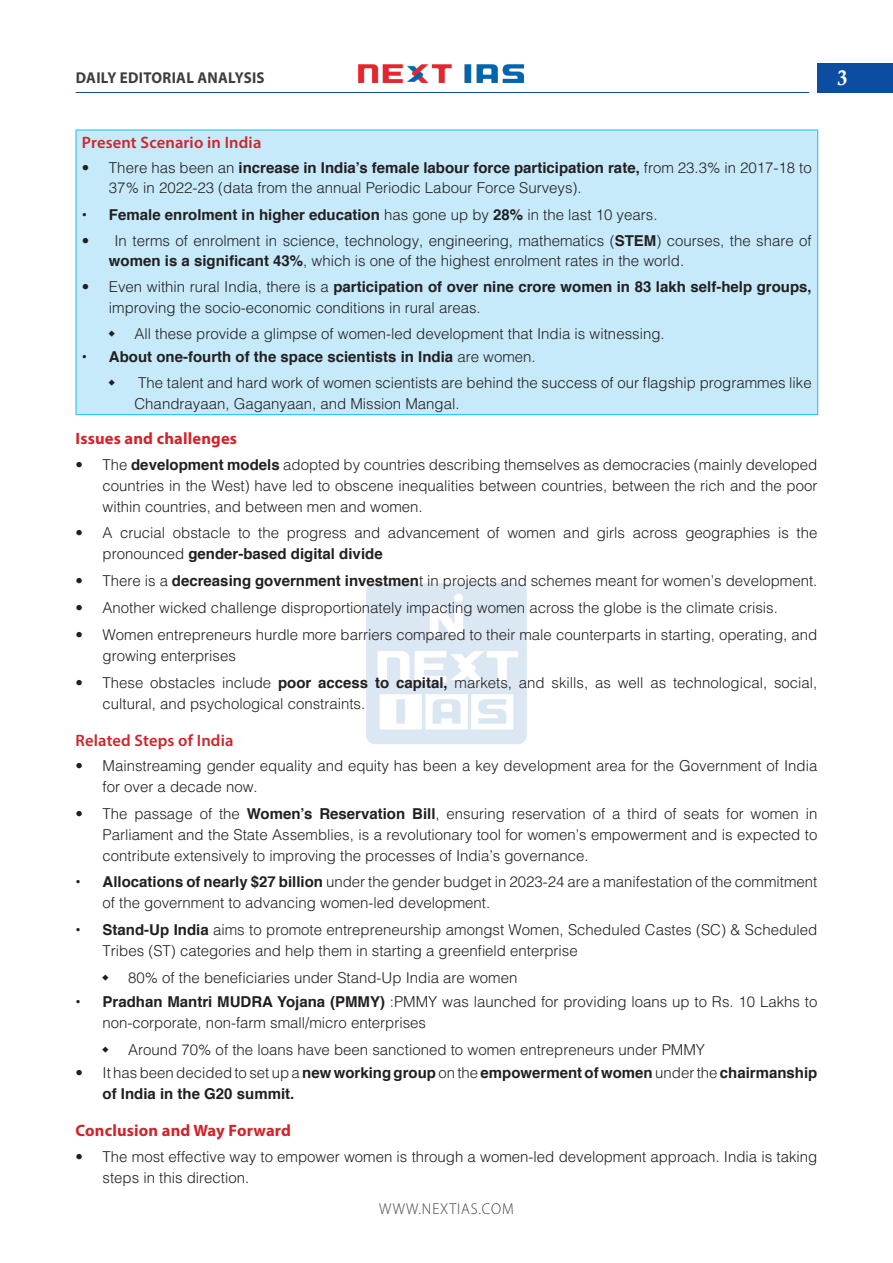
<style>
.page{position:relative;width:893px;height:1263px;background:#fff}
.page>*{position:absolute;margin:0;border:0;box-sizing:border-box;transform-origin:0 0}
.t1{font:21px "Calis MT Bol";color:#fff}
.H-2{font:700 16.5px "Myriad Pro";letter-spacing:.01em;color:#d1232a}
.H-2-2{font:600 16.5px "Myriad Pro";letter-spacing:.01em;color:#d1232a}
.t2{font:700 15.75px "Myriad Pro";letter-spacing:.02em;color:#3e3e3f;scale:.95 1}
.t3{font:300 15.75px "Myriad Pro";letter-spacing:.06em;color:#3e3e3f;scale:.95 1}
.t4{font:300 15px/20.9px "Helvetica";color:#231f20}
.t5{font:700 15px/20.9px "Helvetica";color:#231f20}
.s1{font-weight:700}
.s2{font-weight:300}
</style>
<div class="page">
<div style="left:817px;top:63px;width:76px;height:30px;background:#0d4da1"></div>
<img style="left:358px;top:64px;width:165px;height:19px">
<hr style="left:76px;top:92px;width:733px;height:1px;background:#0d4da1">
<img style="left:366px;top:583px;width:161px;height:161px">
<div style="left:76px;top:130px;width:742px;height:285px;background:#c6eafa"></div>
<hr style="left:76px;top:130px;width:742px;height:1px;background:#15c0f2">
<hr style="left:76px;top:130px;width:1px;height:284px;background:#15c0f2">
<hr style="left:817px;top:130px;width:1px;height:284px;background:#15c0f2">
<hr style="left:76px;top:414px;width:742px;height:1px;background:#15c0f2">
<p class="t2" style="left:76px;top:67px;width:200px">DAILY EDITORIAL ANALYSIS</p>
<p class="H-2-2" style="left:82px;top:132px;width:181px">Present Scenario in India</p>
<p class="t4" style="left:109px;top:157px;width:704px;line-height:20.2px;text-indent:-27px">• There has been an <span class="s1">increase in India’s female labour force participation rate,</span> from 23.3% in 2017-18 to<br>37% in 2022-23 (data from the annual Periodic Labour Force Surveys).</p>
<p class="t5" style="left:82px;top:204px;width:577px">• Female enrolment in higher education <span class="s2">has gone up by</span> 28% <span class="s2">in the last 10 years.</span></p>
<p class="t4" style="left:109px;top:230px;width:704px;line-height:20.2px;text-indent:-27px">• In terms of enrolment in science, technology, engineering, mathematics (<span class="s1">STEM</span>) courses, the share of <span class="s1">women is a significant 43%</span>, which is one of the highest enrolment rates in the world.</p>
<p class="t4" style="left:109px;top:276px;width:704px;line-height:20.2px;text-indent:-27px">• Even within rural India, there is a <span class="s1">participation of over nine crore women in 83 lakh self-help groups, </span>improving the socio-economic conditions in rural areas.</p>
<p class="t4" style="left:134px;top:323px;width:532px">All these provide a glimpse of women-led development that India is witnessing.</p>
<p class="t5" style="left:82px;top:347px;width:455px">• About one-fourth of the space scientists in India <span class="s2">are women.</span></p>
<p class="t4" style="left:134px;top:372px;width:679px;line-height:20.2px">The talent and hard work of women scientists are behind the success of our flagship programmes like<br>Chandrayaan, Gaganyaan, and Mission Mangal.</p>
<p class="H-2" style="left:76px;top:428px;width:163px">Issues and challenges</p>
<p class="t4" style="left:103px;top:454px;width:716px;text-align:justify;text-indent:-27px">• The <span class="s1">development models</span> adopted by countries describing themselves as democracies (mainly developed countries in the West) have led to obscene inequalities between countries, between the rich and the poor within countries, and between men and women.</p>
<p class="t4" style="left:103px;top:522px;width:716px;text-indent:-27px">• A crucial obstacle to the progress and advancement of women and girls across geographies is the pronounced <span class="s1">gender-based digital divide</span></p>
<p class="t4" style="left:76px;top:570px;width:743px">• There is a <span class="s1">decreasing government investmen</span>t in projects and schemes meant for women’s development.</p>
<p class="t4" style="left:76px;top:597px;width:704px">• Another wicked challenge disproportionately impacting women across the globe is the climate crisis.</p>
<p class="t4" style="left:103px;top:624px;width:716px;text-indent:-27px">• Women entrepreneurs hurdle more barriers compared to their male counterparts in starting, operating, and growing enterprises</p>
<p class="t4" style="left:103px;top:672px;width:716px;text-indent:-27px">• These obstacles include <span class="s1">poor access to capital,</span> markets, and skills, as well as technological, social, cultural, and psychological constraints.</p>
<p class="H-2-2" style="left:76px;top:729px;width:159px">Related Steps of India</p>
<p class="t4" style="left:103px;top:755px;width:716px;text-indent:-27px">• Mainstreaming gender equality and equity has been a key development area for the Government of India for over a decade now.</p>
<p class="t4" style="left:103px;top:802px;width:716px;text-align:justify;text-indent:-27px">• The passage of the <span class="s1">Women’s Reservation Bill</span>, ensuring reservation of a third of seats for women in Parliament and the State Assemblies, is a revolutionary tool for women’s empowerment and is expected to contribute extensively to improving the processes of India’s governance.</p>
<p class="t4" style="left:103px;top:871px;width:716px;text-indent:-27px"><span class="s1">• Allocations of nearly $27 billion</span> under the gender budget in 2023-24 are a manifestation of the commitment of the government to advancing women-led development.</p>
<p class="t4" style="left:103px;top:919px;width:716px;text-indent:-27px"><span class="s1">• Stand-Up India</span> aims to promote entrepreneurship amongst Women, Scheduled Castes (SC) &amp; Scheduled<br>Tribes (ST) categories and help them in starting a greenfield enterprise</p>
<p class="t4" style="left:128px;top:967px;width:391px">80% of the beneficiaries under Stand-Up India are women</p>
<p class="t4" style="left:103px;top:991px;width:716px;text-indent:-27px"><span class="s1">• Pradhan Mantri MUDRA Yojana (PMMY)</span> :PMMY was launched for providing loans up to Rs. 10 Lakhs to non-corporate, non-farm small/micro enterprises</p>
<p class="t4" style="left:128px;top:1038px;width:578px">Around 70% of the loans have been sanctioned to women entrepreneurs under PMMY</p>
<p class="t5" style="left:103px;top:1063px;width:716px;text-indent:-27px"><span class="s2">• It has been decided to set up a</span> new working group <span class="s2">on the</span> empowerment of women <span class="s2">under the</span> chairmanship of India in the G20 summit.</p>
<p class="H-2" style="left:76px;top:1120px;width:217px">Conclusion and Way Forward</p>
<p class="t4" style="left:103px;top:1145px;width:716px;text-indent:-27px">• The most effective way to empower women is through a women-led development approach. India is taking steps in this direction.</p>
<p class="t3" style="left:379px;top:1200px;width:143px">WWW.NEXTIAS.COM</p>
<h1 class="t1" style="left:837px;top:66px;width:12px">3</h1>
</div>
